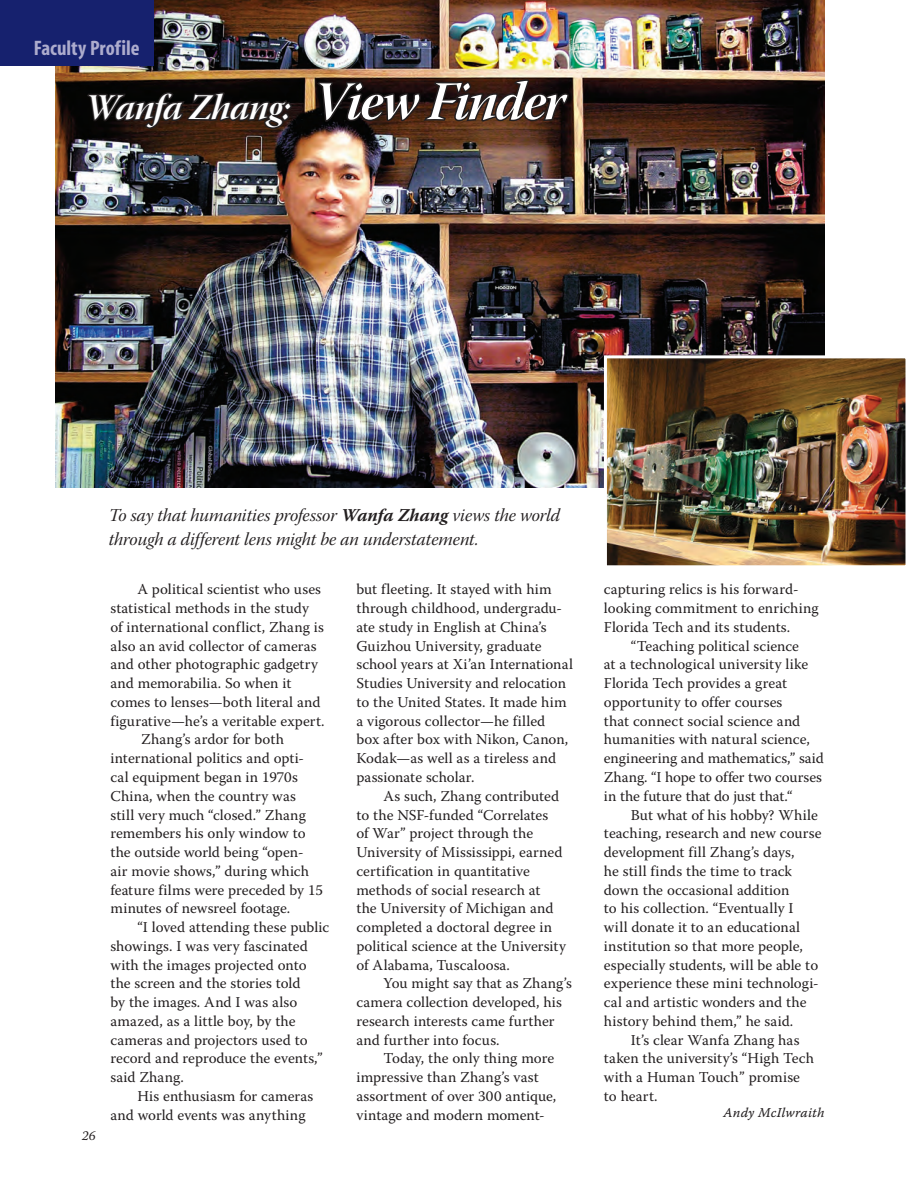
<style>
.page{position:relative;width:906px;height:1179px;background:#fff}
.page>*{position:absolute;margin:0;border:0;box-sizing:border-box;transform-origin:0 0}
.t1{font:36px "Warnock Pro Bold It Disp";letter-spacing:-.01em;color:#fff}
.t2{font:700 condensed 21px "Myriad";color:#adaccd}
.t3{font:18px/24px "Warnock Pro It Subh";letter-spacing:-.005em;color:#231f20}
.t4{font:15px/18.8px "Warnock Pro";letter-spacing:.005em;color:#231f20}
.t5{font:13.5px "Warnock Pro It Capt";letter-spacing:.005em;color:#231f20}
.t6{font:italic 13.5px "Warnock Pro";color:#231f20}
.s1{font-size:54px}
.s2{font-family:"Warnock Pro";font-weight:700;font-style:italic}
</style>
<div class="page">
<img style="left:56px;top:0;width:768px;height:487px">
<div style="left:0;top:0;width:154px;height:65px;background:#16216e"></div>
<img style="left:85px;top:35px;width:208px;height:120px">
<img style="left:315px;top:25px;width:255px;height:158px">
<img style="left:604px;top:355px;width:302px;height:211px">
<h2 class="t2" style="left:34px;top:38px;width:107px">Faculty Profile</h2>
<h1 class="t1" style="left:85px;top:85px;width:482px">Wanfa Zhang: <span class="s1">View Finder</span></h1>
<p class="t3" style="left:109px;top:505px;width:453px">To say that humanities professor <span class="s2">Wanfa Zhang</span> views the world through a different lens might be an understatement.</p>
<p class="t6" style="left:82px;top:1127px;width:15px">26</p>
<p class="t4" style="left:137px;top:579px;width:185px">A political scientist who uses</p>
<p class="t4" style="left:110px;top:598px;width:200px">statistical methods in the study</p>
<p class="t4" style="left:110px;top:617px;width:215px">of international conflict, Zhang is</p>
<p class="t4" style="left:110px;top:636px;width:208px">also an avid collector of cameras</p>
<p class="t4" style="left:110px;top:654px;width:209px">and other photographic gadgetry</p>
<p class="t4" style="left:110px;top:673px;width:182px">and memorabilia. So when it</p>
<p class="t4" style="left:110px;top:692px;width:212px">comes to lenses—both literal and</p>
<p class="t4" style="left:110px;top:711px;width:216px">figurative—he’s a veritable expert.</p>
<p class="t4" style="left:141px;top:729px;width:144px">Zhang’s ardor for both</p>
<p class="t4" style="left:110px;top:748px;width:195px">international politics and opti-</p>
<p class="t4" style="left:110px;top:767px;width:189px">cal equipment began in 1970s</p>
<p class="t4" style="left:110px;top:786px;width:187px">China, when the country was</p>
<p class="t4" style="left:110px;top:804px;width:197px">still very much “closed.” Zhang</p>
<p class="t4" style="left:110px;top:823px;width:197px">remembers his only window to</p>
<p class="t4" style="left:110px;top:842px;width:195px">the outside world being “open-</p>
<p class="t4" style="left:110px;top:861px;width:200px">air movie shows,” during which</p>
<p class="t4" style="left:110px;top:879px;width:214px">feature films were preceded by 15</p>
<p class="t4" style="left:110px;top:898px;width:181px">minutes of newsreel footage.</p>
<p class="t4" style="left:137px;top:917px;width:193px">“I loved attending these public</p>
<p class="t4" style="left:110px;top:936px;width:199px">showings. I was very fascinated</p>
<p class="t4" style="left:110px;top:954px;width:198px">with the images projected onto</p>
<p class="t4" style="left:110px;top:973px;width:192px">the screen and the stories told</p>
<p class="t4" style="left:110px;top:992px;width:188px">by the images. And I was also</p>
<p class="t4" style="left:110px;top:1011px;width:187px">amazed, as a little boy, by the</p>
<p class="t4" style="left:110px;top:1029px;width:199px">cameras and projectors used to</p>
<p class="t4" style="left:110px;top:1048px;width:214px">record and reproduce the events,”</p>
<p class="t4" style="left:110px;top:1067px;width:75px">said Zhang.</p>
<p class="t4" style="left:137px;top:1086px;width:178px">His enthusiasm for cameras</p>
<p class="t4" style="left:110px;top:1104px;width:197px">and world events was anything</p>
<p class="t4" style="left:356px;top:579px;width:218px">but fleeting. It stayed with him through childhood, undergradu&shy;ate study in English at China’s<br>Guizhou University, graduate school years at Xi’an International<br>Studies University and relocation to the United States. It made him a vigorous collector—he filled<br>box after box with Nikon, Canon,<br>Kodak—as well as a tireless and passionate scholar.</p>
<p class="t4" style="left:356px;top:786px;width:211px;text-indent:27px">As such, Zhang contributed to the NSF-funded “Correlates<br>of War” project through the<br>University of Mississippi, earned certification in quantitative methods of social research at<br>the University of Michigan and completed a doctoral degree in political science at the University of Alabama, Tuscaloosa.</p>
<p class="t4" style="left:356px;top:973px;width:217px;text-indent:27px">You might say that as Zhang’s camera collection developed, his research interests came further and further into focus.</p>
<p class="t4" style="left:356px;top:1048px;width:201px;text-indent:27px">Today, the only thing more impressive than Zhang’s vast assortment of over 300 antique, vintage and modern moment-</p>
<p class="t4" style="left:604px;top:579px;width:216px">capturing relics is his forward&shy;looking commitment to enriching<br>Florida Tech and its students.</p>
<p class="t4" style="left:604px;top:636px;width:221px;text-indent:27px">“Teaching political science<br>at a technological university like<br>Florida Tech provides a great opportunity to offer courses<br>that connect social science and humanities with natural science, engineering and mathematics,” said<br>Zhang. “I hope to offer two courses in the future that do just that.“</p>
<p class="t4" style="left:604px;top:804px;width:219px;text-indent:27px">But what of his hobby? While teaching, research and new course development fill Zhang’s days,<br>he still finds the time to track down the occasional addition<br>to his collection. “Eventually I<br>will donate it to an educational institution so that more people, especially students, will be able to experience these mini technologi&shy;cal and artistic wonders and the history behind them,” he said.</p>
<p class="t4" style="left:604px;top:1029px;width:212px;text-indent:27px">It’s clear Wanfa Zhang has taken the university’s “High Tech with a Human Touch” promise to heart.</p>
<p class="t5" style="left:724px;top:1104px;width:102px">Andy McIlwraith</p>
</div>
